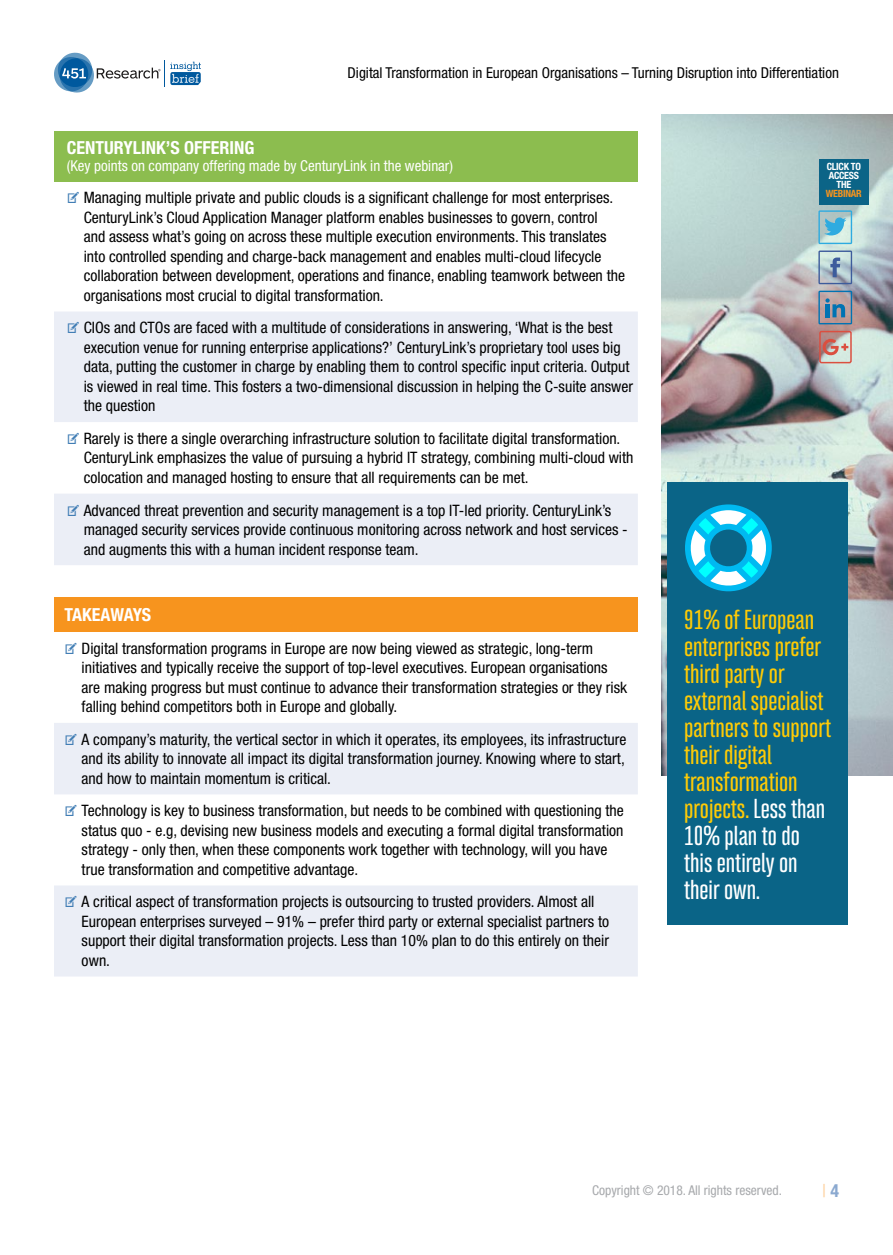
<style>
.page{position:relative;width:893px;height:1255px;background:#fff}
.page>*{position:absolute;margin:0;border:0;box-sizing:border-box;transform-origin:0 0}
.t1{font:500 24px/27px "Bw Stretch";color:#ffcb05}
.t2{font:700 condensed 18px "Helvetica Neue LT Std";color:#fff}
.t3{font:condensed 18px "Helvetica Neue LT Std";color:#fed09e}
.t4{font:condensed 15.75px/19.5px "Helvetica Neue LT Std";color:#000}
.t5{font:condensed 15px "Helvetica Neue LT Std";color:#000}
.t6{font:condensed 15px "Helvetica Neue LT Std";color:#fff}
.t7{font:condensed 13.5px "Helvetica Neue LT Std";color:#a7a9ac}
.t8{font:700 condensed 10.05px/9px "Helvetica Neue LT Std";letter-spacing:-.025em;color:#fff;text-align:center}
.t9{font:700 condensed 10.05px "Helvetica Neue LT Std";letter-spacing:-.025em;color:#f7941e}
.s1{font-family:"Modern Pictograms";font-stretch:normal;color:#427eb5}
.s2{color:#fff}
.s3{font-weight:700;color:#8ba9d0}
</style>
<div class="page">
<svg style="left:54px;top:52px;width:147px;height:41px"></svg>
<div style="left:54px;top:131px;width:584px;height:50px;background:#8cbd4f"></div>
<svg style="left:54px;top:312px;width:584px;height:664px;fill:#ebeef6"></svg>
<div style="left:54px;top:597px;width:584px;height:34px;background:#f7941e"></div>
<img style="left:661px;top:115px;width:232px;height:660px">
<div style="left:667px;top:482px;width:181px;height:442px;background:#0a6487"></div>
<div style="left:819px;top:159px;width:49px;height:45px;background:#0b6487"></div>
<svg style="left:685px;top:504px;width:87px;height:88px"></svg>
<svg style="left:818px;top:250px;width:34px;height:34px"></svg>
<svg style="left:818px;top:210px;width:34px;height:34px"></svg>
<svg style="left:818px;top:291px;width:34px;height:72px;background:#a6979c"></svg>
<p class="t5" style="left:348px;top:64px;width:493px">Digital Transformation in European Organisations – Turning Disruption into Differentiation</p>
<p class="t2" style="left:67px;top:137px;width:189px">CENTURYLINK’S OFFERING</p>
<p class="t6" style="left:67px;top:157px;width:388px">(Key points on company offering made by CenturyLink in the webinar)</p>
<p class="t4" style="left:84px;top:188px;width:543px;text-indent:-17px"><span class="s1">V</span> Managing multiple private and public clouds is a significant challenge for most enterprises.<br>CenturyLink’s Cloud Application Manager platform enables businesses to govern, control<br>and assess what’s going on across these multiple execution environments. This translates into controlled spending and charge-back management and enables multi-cloud lifecycle collaboration between development, operations and finance, enabling teamwork between the organisations most crucial to digital transformation.</p>
<p class="t4" style="left:84px;top:318px;width:551px;text-indent:-17px"><span class="s1">V</span> CIOs and CTOs are faced with a multitude of considerations in answering, ‘What is the best execution venue for running enterprise applications?’ CenturyLink’s proprietary tool uses big data, putting the customer in charge by enabling them to control specific input criteria. Output is viewed in real time. This fosters a two-dimensional discussion in helping the C-suite answer the question</p>
<p class="t4" style="left:84px;top:428px;width:551px;text-indent:-17px"><span class="s1">V</span> Rarely is there a single overarching infrastructure solution to facilitate digital transformation.<br>CenturyLink emphasizes the value of pursuing a hybrid IT strategy, combining multi-cloud with colocation and managed hosting to ensure that all requirements can be met.</p>
<p class="t4" style="left:84px;top:500px;width:545px;text-indent:-17px"><span class="s1">V</span> Advanced threat prevention and security management is a top IT-led priority. CenturyLink’s managed security services provide continuous monitoring across network and host services - and augments this with a human incident response team.</p>
<p class="t2" style="left:65px;top:604px;width:88px">TAKEAWAYS</p>
<p class="t4" style="left:82px;top:638px;width:547px;text-indent:-17px"><span class="s1">V</span> Digital transformation programs in Europe are now being viewed as strategic, long-term initiatives and typically receive the support of top-level executives. European organisations are making progress but must continue to advance their transformation strategies or they risk falling behind competitors both in Europe and globally.</p>
<p class="t4" style="left:82px;top:729px;width:546px;text-align:justify;text-indent:-17px"><span class="s1">V</span> A company’s maturity, the vertical sector in which it operates, its employees, its infrastructure and its ability to innovate all impact its digital transformation journey. Knowing where to start, and how to maintain momentum is critical.</p>
<p class="t4" style="left:82px;top:800px;width:544px;text-indent:-17px"><span class="s1">V</span> Technology is key to business transformation, but needs to be combined with questioning the status quo - e.g, devising new business models and executing a formal digital transformation strategy - only then, when these components work together with technology, will you have true transformation and competitive advantage.</p>
<p class="t4" style="left:82px;top:891px;width:529px;text-indent:-17px"><span class="s1">V</span> A critical aspect of transformation projects is outsourcing to trusted providers. Almost all European enterprises surveyed – 91% – prefer third party or external specialist partners to support their digital transformation projects. Less than 10% plan to do this entirely on their own.</p>
<p class="t8" style="left:827px;top:162px;width:36px">CLICK TO<br>ACCESS<br>THE</p>
<p class="t9" style="left:826px;top:188px;width:37px">WEBINAR</p>
<h1 class="t1" style="left:684px;top:606px;width:148px">91% of European enterprises prefer third party or external specialist partners to support their digital transformation projects. <span class="s2">Less than<br>10% plan to do this entirely on their own.</span></h1>
<p class="t7" style="left:592px;top:1182px;width:191px">Copyright © 2018. All rights reserved.</p>
<p class="t3" style="left:822px;top:1180px;width:18px">|<span class="s3">4</span></p>
</div>
